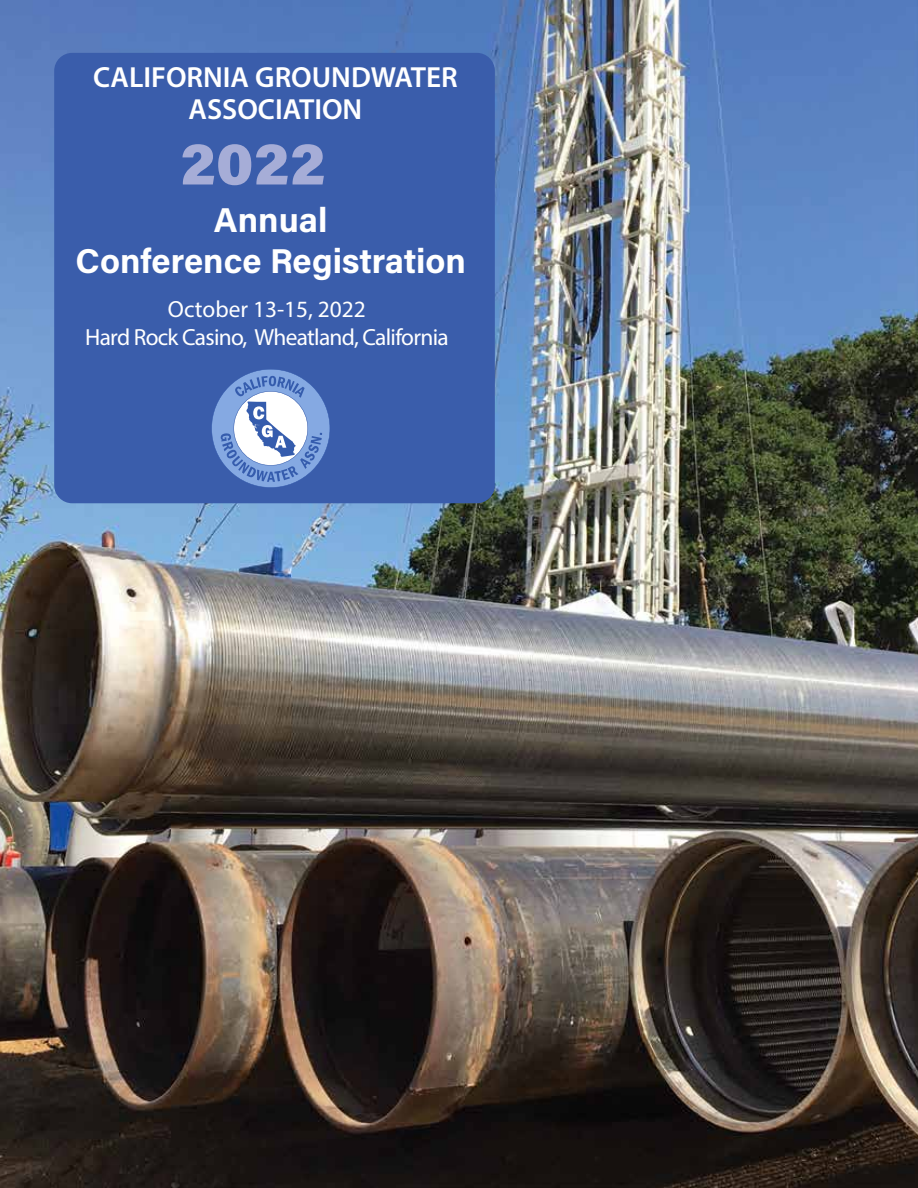
<style>
.page{position:relative;width:918px;height:1188px;background:#fff}
.page>*{position:absolute;margin:0;border:0;box-sizing:border-box;transform-origin:0 0}
.t1{font:900 60px "Acumin Pro";color:#a6add7}
.t2{font:700 34.5px/41.4px "Acumin Pro";color:#fff;text-align:center}
.t3{font:600 29.25px/31.3px "Myriad Pro";color:#fff;text-align:center}
.t4{font:23.4px/28px "Myriad Pro";letter-spacing:-.03em;color:#fff;text-align:center}
</style>
<div class="page">
<img style="left:0;top:0;width:918px;height:1188px">
<div style="left:54px;top:53px;width:441px;height:450px;background:#3a5dab;border-radius:18px"></div>
<svg style="left:211px;top:369px;width:119px;height:119px"></svg>
<p class="t3" style="left:93px;top:61px;width:366px">CALIFORNIA GROUNDWATER<br>ASSOCIATION</p>
<h1 class="t1" style="left:180px;top:121px;width:146px">2022</h1>
<h2 class="t2" style="left:76px;top:198px;width:392px">Annual<br>Conference Registration</h2>
<p class="t4" style="left:85px;top:295px;width:365px">October 13-15, 2022<br>Hard Rock Casino, Wheatland, California</p>
</div>
